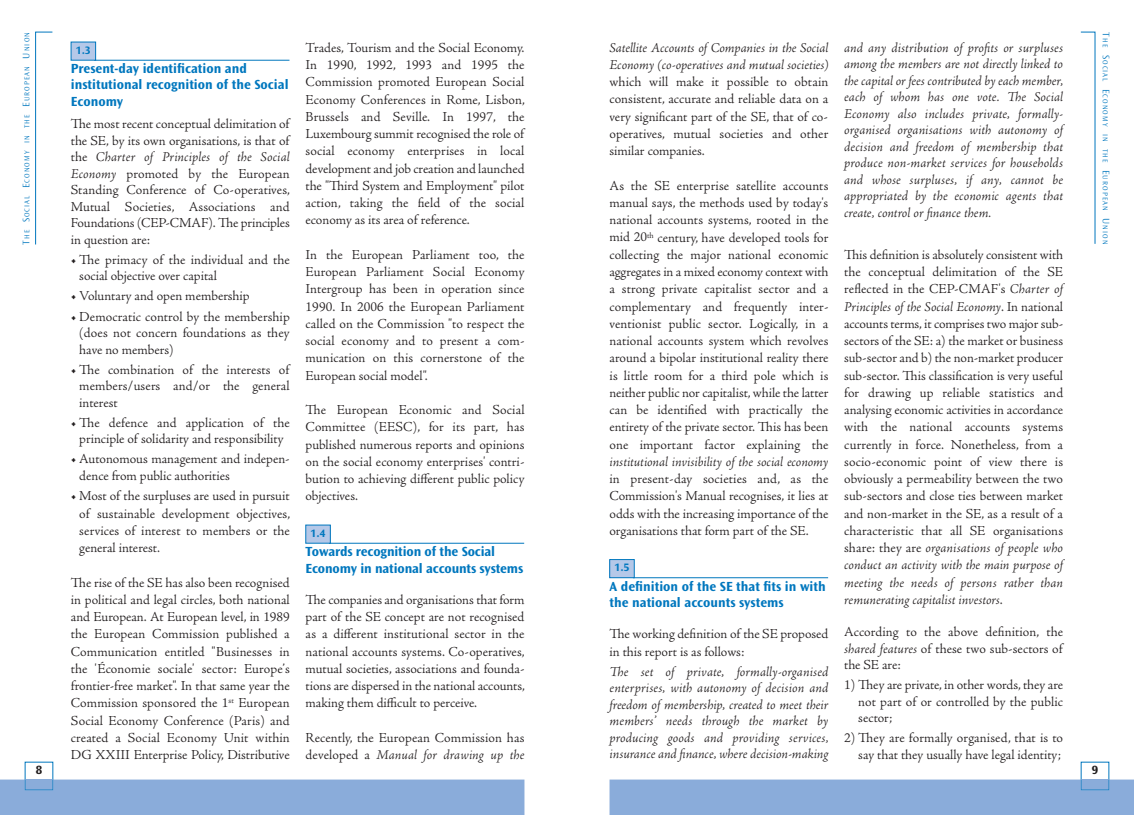
<style>
.page{position:relative;width:1134px;height:815px;background:#fff}
.page>*{position:absolute;margin:0;border:0;box-sizing:border-box;transform-origin:0 0}
.t1{font:300 13.75px/17.2px "Adobe Jenson Pro";color:#231f20;text-align:justify}
.t2{font:italic 300 13.75px/16.5px "Adobe Jenson Pro";color:#231f20;text-align:justify}
.t3{font:700 13.75px/16.5px "Ocean Sans Std";color:#0077be}
.t4{font:700 12.5px "Ocean Sans Std";color:#231f20}
.t5{font:700 11.25px "Ocean Sans Std";color:#0077be}
.t6{font:300 7.5px "Ocean Sans Std";letter-spacing:.145em;color:#0077be}
.s1{font-size:10px}
.s2{font-style:italic}
.s3{font-weight:700}
</style>
<div class="page">
<svg style="left:35px;top:32px;width:18px;height:213px"></svg>
<hr style="left:329px;top:543px;width:195px;height:1px;background:#0077be">
<div style="left:306px;top:525px;width:24px;height:18px;background:#b5c8e8"></div>
<hr style="left:94px;top:60px;width:195px;height:1px;background:#0077be">
<div style="left:71px;top:42px;width:24px;height:18px;background:#b5c8e8"></div>
<div style="left:0;top:780px;width:524px;height:35px;background:#8aacda"></div>
<svg style="left:1080px;top:32px;width:15px;height:212px"></svg>
<hr style="left:633px;top:578px;width:195px;height:1px;background:#0077be">
<div style="left:610px;top:560px;width:24px;height:18px;background:#b5c8e8"></div>
<div style="left:609px;top:559px;width:25px;height:19px;border:1px solid #0077be"></div>
<div style="left:609px;top:780px;width:525px;height:35px;background:#8aacda"></div>
<p class="t6" style="left:23px;top:245px;width:214px;rotate:-90deg"><span class="s1">T</span>HE <span class="s1">S</span>OCIAL <span class="s1">E</span>CONOMY IN THE <span class="s1">E</span>UROPEAN <span class="s1">U</span>NION</p>
<p class="t1" style="left:306px;top:40px;width:221px">Trades, Tourism and the Social Economy.<br>In 1990, 1992, 1993 and 1995 the Commission promoted European Social Economy Conferences in Rome, Lisbon, Brussels and Seville. In 1997, the Luxembourg summit recognised the role of social economy enterprises in local development and job creation and launched the "Third System and Employment" pilot action, taking the field of the social economy as its area of reference.</p>
<p class="t1" style="left:306px;top:247px;width:220px">In the European Parliament too, the European Parliament Social Economy Intergroup has been in operation since 1990. In 2006 the European Parliament called on the Commission "to respect the social economy and to present a com - munication on this cornerstone of the European social model".</p>
<p class="t1" style="left:306px;top:402px;width:220px">The European Economic and Social Committee (EESC), for its part, has published numerous reports and opinions on the social economy enterprises' contri - bution to achieving different public policy objectives.</p>
<p class="t5" style="left:76px;top:45px;width:16px">1.3</p>
<p class="t3" style="left:71px;top:61px;width:219px">Present-day identification and institutional recognition of the Social<br>Economy</p>
<p class="t1" style="left:71px;top:117px;width:221px;line-height:16.5px">The most recent conceptual delimitation of the SE, by its own organisations, is that of the <span class="s2">Charter of Principles of the Social Economy</span> promoted by the European Standing Conference of Co-operatives, Mutual Societies, Associations and Foundations (CEP-CMAF). The principles in question are:</p>
<p class="t1" style="left:79px;top:253px;width:212px;line-height:16.5px;text-indent:-8px"><span class="s3">•</span> The primacy of the individual and the social objective over capital</p>
<p class="t1" style="left:71px;top:289px;width:180px"><span class="s3">•</span> Voluntary and open membership</p>
<p class="t1" style="left:79px;top:309px;width:212px;line-height:16.5px;text-indent:-8px"><span class="s3">•</span> Democratic control by the membership (does not concern foundations as they have no members)</p>
<p class="t1" style="left:79px;top:362px;width:212px;line-height:16.5px;text-indent:-8px"><span class="s3">•</span> The combination of the interests of members/users and/or the general interest</p>
<p class="t1" style="left:71px;top:415px;width:220px;line-height:16.5px;text-align:center"><span class="s3">•</span> The defence and application of the principle of solidarity and responsibility</p>
<p class="t1" style="left:79px;top:452px;width:212px;line-height:16.5px;text-indent:-8px"><span class="s3">•</span> Autonomous management and indepen - dence from public authorities</p>
<p class="t1" style="left:79px;top:489px;width:212px;text-indent:-8px"><span class="s3">•</span> Most of the surpluses are used in pursuit of sustainable development objectives, services of interest to members or the general interest.</p>
<p class="t1" style="left:71px;top:575px;width:220px">The rise of the SE has also been recognised in political and legal circles, both national and European. At European level, in 1989 the European Commission published a Communication entitled "Businesses in the 'Économie sociale' sector: Europe’s frontier-free market". In that same year the Commission sponsored the 1<sup>st</sup> European Social Economy Conference (Paris) and created a Social Economy Unit within DG XXIII Enterprise Policy, Distributive</p>
<p class="t5" style="left:311px;top:528px;width:16px">1.4</p>
<p class="t3" style="left:306px;top:544px;width:219px">Towards recognition of the Social<br>Economy in national accounts systems</p>
<p class="t1" style="left:306px;top:592px;width:221px">The companies and organisations that form part of the SE concept are not recognised as a different institutional sector in the national accounts systems. Co-operatives, mutual societies, associations and founda - tions are dispersed in the national accounts, making them difficult to perceive.</p>
<p class="t1" style="left:306px;top:730px;width:220px">Recently, the European Commission has developed a <span class="s2">Manual for drawing up the</span></p>
<p class="t4" style="left:36px;top:765px;width:8px">8</p>
<p class="t2" style="left:609px;top:40px;width:220px;line-height:17.2px">Satellite Accounts of Companies in the Social<br>Economy (co-operatives and mutual societies)</p>
<p class="t1" style="left:609px;top:75px;width:220px">which will make it possible to obtain consistent, accurate and reliable data on a very significant part of the SE, that of co&shy;operatives, mutual societies and other similar companies.</p>
<p class="t1" style="left:609px;top:178px;width:221px">As the SE enterprise satellite accounts manual says, the methods used by today's national accounts systems, rooted in the mid 20<sup>th</sup> century, have developed tools for collecting the major national economic aggregates in a mixed economy context with a strong private capitalist sector and a comple mentary and frequently inter - ventionist public sector. Logically, in a national accounts system which revolves around a bipolar institutional reality there is little room for a third pole which is neither public nor capitalist, while the latter can be identified with practically the entirety of the private sector. This has been one important factor explaining the</p>
<p class="t2" style="left:609px;top:455px;width:220px">institutional invisibility of the social economy</p>
<p class="t1" style="left:609px;top:471px;width:220px">in present-day societies and, as the Commission's Manual recognises, it lies at odds with the increasing importance of the organisations that form part of the SE.</p>
<p class="t5" style="left:614px;top:563px;width:16px">1.5</p>
<p class="t3" style="left:609px;top:579px;width:218px">A definition of the SE that fits in with the national accounts systems</p>
<p class="t1" style="left:609px;top:627px;width:220px">The working definition of the SE proposed in this report is as follows:</p>
<p class="t2" style="left:609px;top:664px;width:220px">The set of private, formally-organised enterprises, with autonomy of decision and freedom of membership, created to meet their members’ needs through the market by producing goods and providing services, insurance and finance, where decision-making</p>
<p class="t2" style="left:844px;top:40px;width:220px">and any distribution of profits or surpluses among the members are not directly linked to the capital or fees contributed by each member, each of whom has one vote. The Social Economy also includes private, formally&shy;organised organisations with autonomy of decision and freedom of membership that produce non-market services for households and whose surpluses, if any, cannot be appropriated by the economic agents that create, control or finance them.</p>
<p class="t1" style="left:844px;top:247px;width:220px">This definition is absolutely consistent with the conceptual delimitation of the SE reflected in the CEP-CMAF's <span class="s2">Charter of Principles of the Social Economy</span>. In national accounts terms, it comprises two major sub&shy;sectors of the SE: a) the market or business sub-sector and b) the non-market producer sub-sector. This classification is very useful for drawing up reliable statistics and analysing economic activities in accordance with the national accounts systems currently in force. Nonetheless, from a socio-economic point of view there is obviously a permeability between the two sub-sectors and close ties between market and non-market in the SE, as a result of a characteristic that all SE organisations share: they are <span class="s2">organisations of people who conduct an activity with the main purpose of meeting the needs of persons rather than remunerating capitalist investors</span>.</p>
<p class="t1" style="left:844px;top:625px;width:220px;line-height:16.5px">According to the above definition, the <span class="s2">shared features</span> of these two sub-sectors of the SE are:</p>
<p class="t1" style="left:858px;top:678px;width:206px;line-height:16.5px;text-indent:-14px">1) They are private, in other words, they are not part of or controlled by the public sector;</p>
<p class="t1" style="left:844px;top:731px;width:220px;line-height:16.5px;text-align:right">2) They are formally organised, that is to say that they usually have legal identity;</p>
<p class="t6" style="left:1110px;top:32px;width:214px;rotate:90deg"><span class="s1">T</span>HE <span class="s1">S</span>OCIAL <span class="s1">E</span>CONOMY IN THE <span class="s1">E</span>UROPEAN <span class="s1">U</span>NION</p>
<p class="t4" style="left:1092px;top:765px;width:8px">9</p>
</div>
